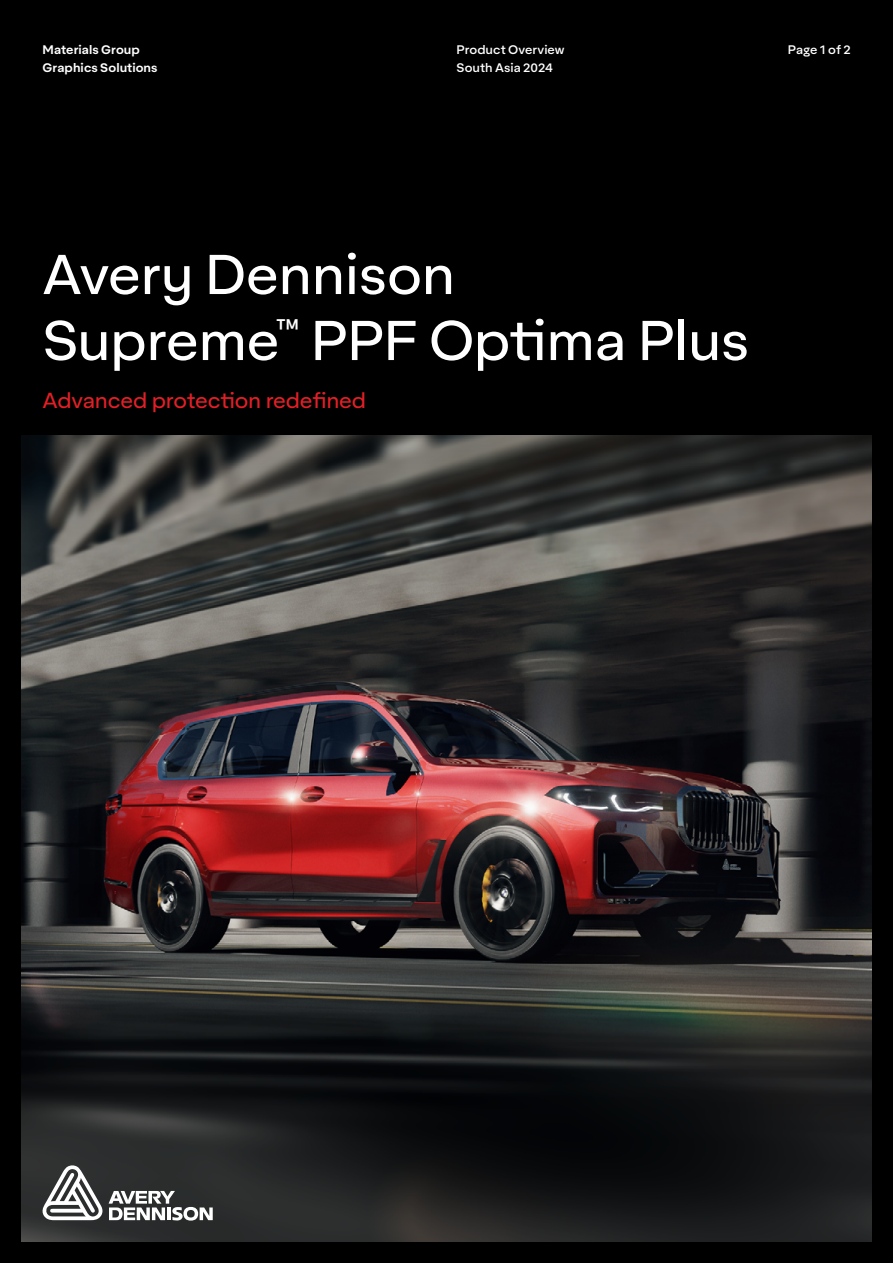
<style>
.page{position:relative;width:893px;height:1263px;background:#000}
.page>*{position:absolute;margin:0;border:0;box-sizing:border-box;transform-origin:0 0}
.t1{font:54px/66px "Aktifo A";letter-spacing:-.01em;color:#fff}
.t2{font:21px "Aktifo A";letter-spacing:-.01em;color:#e31f26}
.t3{font:500 12px/18px "Aktifo A";color:#fff}
.t4{font:600 12px/18px "Aktifo A";letter-spacing:.005em;color:#fff}
</style>
<div class="page">
<img style="left:21px;top:435px;width:851px;height:807px">
<svg style="left:109px;top:1191px;width:104px;height:30px;background:#828384"></svg>
<svg style="left:42px;top:1165px;width:61px;height:55px;background:#7f8080"></svg>
<p class="t4" style="left:43px;top:40px;width:117px">Materials Group<br>Graphics Solutions</p>
<p class="t3" style="left:457px;top:40px;width:110px">Product Overview<br>South Asia 2024</p>
<p class="t3" style="left:788px;top:40px;width:64px">Page 1 of 2</p>
<h1 class="t1" style="left:42px;top:241px;width:709px">Avery Dennison<br>Supreme<sup>™</sup> PPF Optima Plus</h1>
<h2 class="t2" style="left:42px;top:387px;width:325px">Advanced protection redefined</h2>
</div>
